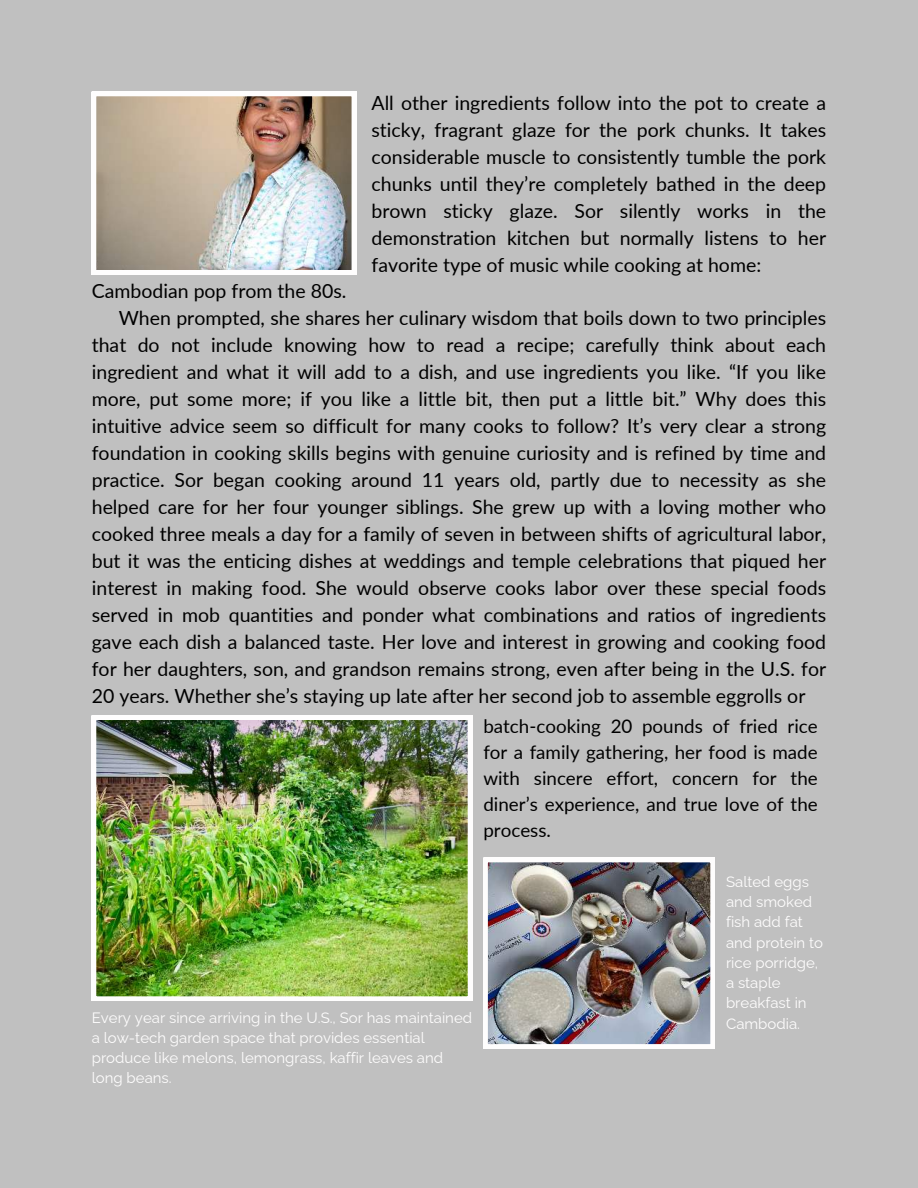
<style>
.page{position:relative;width:918px;height:1188px;background:#c0c0c0}
.page>*{position:absolute;margin:0;border:0;box-sizing:border-box;transform-origin:0 0}
.t1{font:19.5px/27px "Lato";color:#000;text-align:justify}
.t2{font:18.75px/26.1px "Lato";color:#000;text-align:justify}
.t3{font:15px/20.2px "Raleway";color:#fefdfd}
</style>
<div class="page">
<img style="left:92px;top:716px;width:380px;height:285px">
<img style="left:483px;top:858px;width:232px;height:191px">
<img style="left:92px;top:92px;width:264px;height:182px">
<p class="t1" style="left:372px;top:89px;width:456px">All other ingredients follow into the pot to create a sticky, fragrant glaze for the pork chunks. It takes considerable muscle to consistently tumble the pork chunks until they’re completely bathed in the deep brown sticky glaze. Sor silently works in the demonstration kitchen but normally listens to her favorite type of music while cooking at home:</p>
<p class="t1" style="left:92px;top:277px;width:256px">Cambodian pop from the 80s.</p>
<p class="t1" style="left:119px;top:304px;width:709px">When prompted, she shares her culinary wisdom that boils down to two principles</p>
<p class="t1" style="left:92px;top:331px;width:736px">that do not include knowing how to read a recipe; carefully think about each</p>
<p class="t1" style="left:92px;top:358px;width:736px">ingredient and what it will add to a dish, and use ingredients you like. “If you like</p>
<p class="t1" style="left:92px;top:385px;width:736px">more, put some more; if you like a little bit, then put a little bit.” Why does this</p>
<p class="t1" style="left:92px;top:412px;width:736px">intuitive advice seem so difficult for many cooks to follow? It’s very clear a strong</p>
<p class="t1" style="left:92px;top:439px;width:736px">foundation in cooking skills begins with genuine curiosity and is refined by time and</p>
<p class="t1" style="left:92px;top:466px;width:736px">practice. Sor began cooking around 11 years old, partly due to necessity as she</p>
<p class="t1" style="left:92px;top:493px;width:736px">helped care for her four younger siblings. She grew up with a loving mother who</p>
<p class="t1" style="left:92px;top:520px;width:736px">cooked three meals a day for a family of seven in between shifts of agricultural labor,</p>
<p class="t1" style="left:92px;top:547px;width:736px">but it was the enticing dishes at weddings and temple celebrations that piqued her</p>
<p class="t1" style="left:92px;top:574px;width:736px">interest in making food. She would observe cooks labor over these special foods</p>
<p class="t1" style="left:92px;top:601px;width:736px">served in mob quantities and ponder what combinations and ratios of ingredients</p>
<p class="t1" style="left:92px;top:628px;width:736px">gave each dish a balanced taste. Her love and interest in growing and cooking food</p>
<p class="t1" style="left:92px;top:655px;width:736px">for her daughters, son, and grandson remains strong, even after being in the U.S. for</p>
<p class="t1" style="left:92px;top:682px;width:715px">20 years. Whether she’s staying up late after her second job to assemble eggrolls or</p>
<p class="t2" style="left:483px;top:713px;width:336px">batch-cooking 20 pounds of fried rice for a family gathering, her food is made with sincere effort, concern for the diner’s experience, and true love of the process.</p>
<p class="t3" style="left:92px;top:1006px;width:382px">Every year since arriving in the U.S., Sor has maintained a low-tech garden space that provides essential produce like melons, lemongrass, kaffir leaves and long beans.</p>
<p class="t3" style="left:726px;top:870px;width:99px">Salted eggs and smoked fish add fat and protein to rice porridge, a staple breakfast in<br>Cambodia.</p>
</div>
